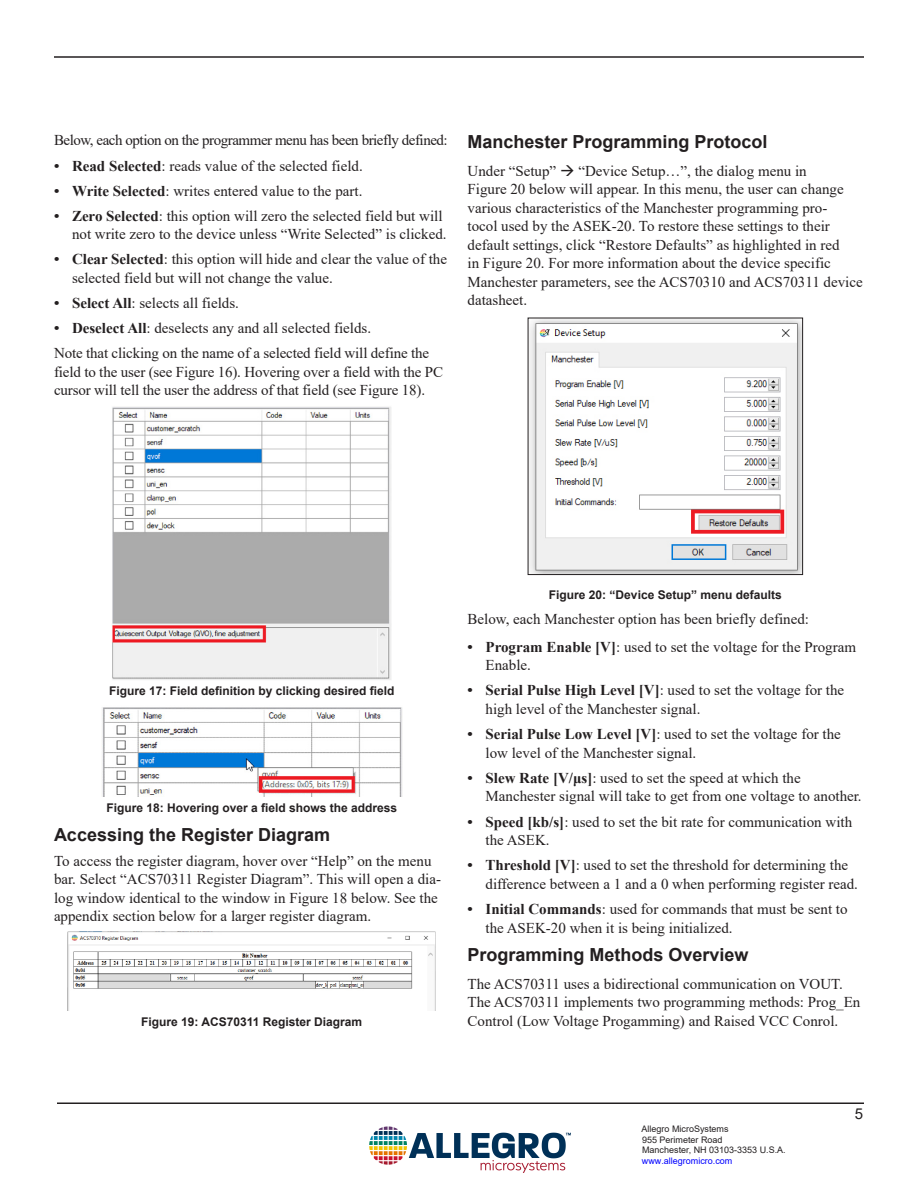
<style>
.page{position:relative;width:918px;height:1188px;background:#fff}
.page>*{position:absolute;margin:0;border:0;box-sizing:border-box;transform-origin:0 0}
.Heading_2{font:700 18px "Arial";color:#231f20}
.Normal_-_Follow_Page{font:15px/18.5px "Times New Roman";color:#231f20}
.Normal_-_Follow_Page-2{font:15px "Times New Roman";letter-spacing:-.03em;color:#231f20}
.t1{font:15px "Arial";color:#231f20}
.t2{font:700 12px "Arial";color:#231f20}
.t3{font:9px/10.8px "Arial";color:#231f20}
.t4{font:9px "Arial";color:#00f}
.s1{font-weight:700}
</style>
<div class="page">
<hr style="left:57px;top:1102px;width:807px;height:2px;background:#231f20">
<hr style="left:54px;top:56px;width:810px;height:2px;background:#231f20">
<img style="left:370px;top:1126px;width:201px;height:47px">
<img style="left:112px;top:407px;width:279px;height:273px">
<img style="left:102px;top:707px;width:300px;height:90px">
<img style="left:68px;top:931px;width:368px;height:80px">
<img style="left:530px;top:320px;width:271px;height:253px">
<div style="left:528px;top:318px;width:275px;height:257px;border:1px solid #231f20"></div>
<p class="Normal_-_Follow_Page-2" style="left:54px;top:130px;width:395px">Below, each option on the programmer menu has been briefly defined:</p>
<p class="Normal_-_Follow_Page" style="left:54px;top:156px;width:310px"><span class="s1">• Read Selected</span>: reads value of the selected field.</p>
<p class="Normal_-_Follow_Page" style="left:54px;top:181px;width:310px"><span class="s1">• Write Selected</span>: writes entered value to the part.</p>
<p class="Normal_-_Follow_Page" style="left:54px;top:206px;width:394px;text-align:right"><span class="s1">• Zero Selected</span>: this option will zero the selected field but will not write zero to the device unless “Write Selected” is clicked.</p>
<p class="Normal_-_Follow_Page" style="left:72px;top:250px;width:377px;text-indent:-18px"><span class="s1">• Clear Selected</span>: this option will hide and clear the value of the selected field but will not change the value.</p>
<p class="Normal_-_Follow_Page" style="left:54px;top:293px;width:187px"><span class="s1">• Select All</span>: selects all fields.</p>
<p class="Normal_-_Follow_Page" style="left:54px;top:318px;width:319px"><span class="s1">• Deselect All</span>: deselects any and all selected fields.</p>
<p class="Normal_-_Follow_Page" style="left:54px;top:344px;width:391px">Note that clicking on the name of a selected field will define the field to the user (see Figure 16). Hovering over a field with the PC cursor will tell the user the address of that field (see Figure 18).</p>
<p class="Heading_2" style="left:468px;top:129px;width:302px">Manchester Programming Protocol</p>
<p class="Normal_-_Follow_Page" style="left:468px;top:161px;width:397px">Under “Setup” → “Device Setup…”, the dialog menu in<br>Figure 20 below will appear. In this menu, the user can change various characteristics of the Manchester programming pro-<br>tocol used by the ASEK-20. To restore these settings to their default settings, click “Restore Defaults” as highlighted in red<br>in Figure 20. For more information about the device specific Manchester parameters, see the ACS70310 and ACS70311 device datasheet.</p>
<p class="t2" style="left:109px;top:683px;width:287px">Figure 17: Field definition by clicking desired field</p>
<p class="t2" style="left:106px;top:799px;width:292px">Figure 18: Hovering over a field shows the address</p>
<p class="Heading_2" style="left:54px;top:822px;width:278px">Accessing the Register Diagram</p>
<p class="Normal_-_Follow_Page" style="left:54px;top:851px;width:388px">To access the register diagram, hover over “Help” on the menu bar. Select “ACS70311 Register Diagram”. This will open a dia&shy;log window identical to the window in Figure 18 below. See the appendix section below for a larger register diagram.</p>
<p class="t2" style="left:141px;top:1013px;width:222px">Figure 19: ACS70311 Register Diagram</p>
<p class="t2" style="left:549px;top:586px;width:234px">Figure 20: “Device Setup” menu defaults</p>
<p class="Normal_-_Follow_Page" style="left:468px;top:609px;width:343px">Below, each Manchester option has been briefly defined:</p>
<p class="Normal_-_Follow_Page" style="left:486px;top:637px;width:372px;text-indent:-18px"><span class="s1">• Program Enable [V]</span>: used to set the voltage for the Program<br>Enable.</p>
<p class="Normal_-_Follow_Page" style="left:486px;top:681px;width:360px;text-indent:-18px"><span class="s1">• Serial Pulse High Level [V]</span>: used to set the voltage for the high level of the Manchester signal.</p>
<p class="Normal_-_Follow_Page" style="left:486px;top:724px;width:357px;text-indent:-18px"><span class="s1">• Serial Pulse Low Level [V]</span>: used to set the voltage for the low level of the Manchester signal.</p>
<p class="Normal_-_Follow_Page" style="left:486px;top:768px;width:378px;text-indent:-18px"><span class="s1">• Slew Rate [V/μs]</span>: used to set the speed at which the<br>Manchester signal will take to get from one voltage to another.</p>
<p class="Normal_-_Follow_Page" style="left:486px;top:812px;width:368px;text-indent:-18px"><span class="s1">• Speed [kb/s]</span>: used to set the bit rate for communication with the ASEK.</p>
<p class="Normal_-_Follow_Page" style="left:486px;top:856px;width:374px;text-indent:-18px"><span class="s1">• Threshold [V]</span>: used to set the threshold for determining the difference between a 1 and a 0 when performing register read.</p>
<p class="Normal_-_Follow_Page" style="left:486px;top:899px;width:364px;text-indent:-18px"><span class="s1">• Initial Commands</span>: used for commands that must be sent to the ASEK-20 when it is being initialized.</p>
<p class="Heading_2" style="left:468px;top:942px;width:283px">Programming Methods Overview</p>
<p class="Normal_-_Follow_Page" style="left:468px;top:974px;width:394px">The ACS70311 uses a bidirectional communication on VOUT.<br>The ACS70311 implements two programming methods: Prog_En<br>Control (Low Voltage Progamming) and Raised VCC Conrol.</p>
<p class="t3" style="left:642px;top:1123px;width:146px">Allegro MicroSystems<br>955 Perimeter Road<br>Manchester, NH 03103-3353 U.S.A.</p>
<p class="t4" style="left:642px;top:1155px;width:92px">www.allegromicro.com</p>
<p class="t1" style="left:855px;top:1103px;width:10px">5</p>
</div>
